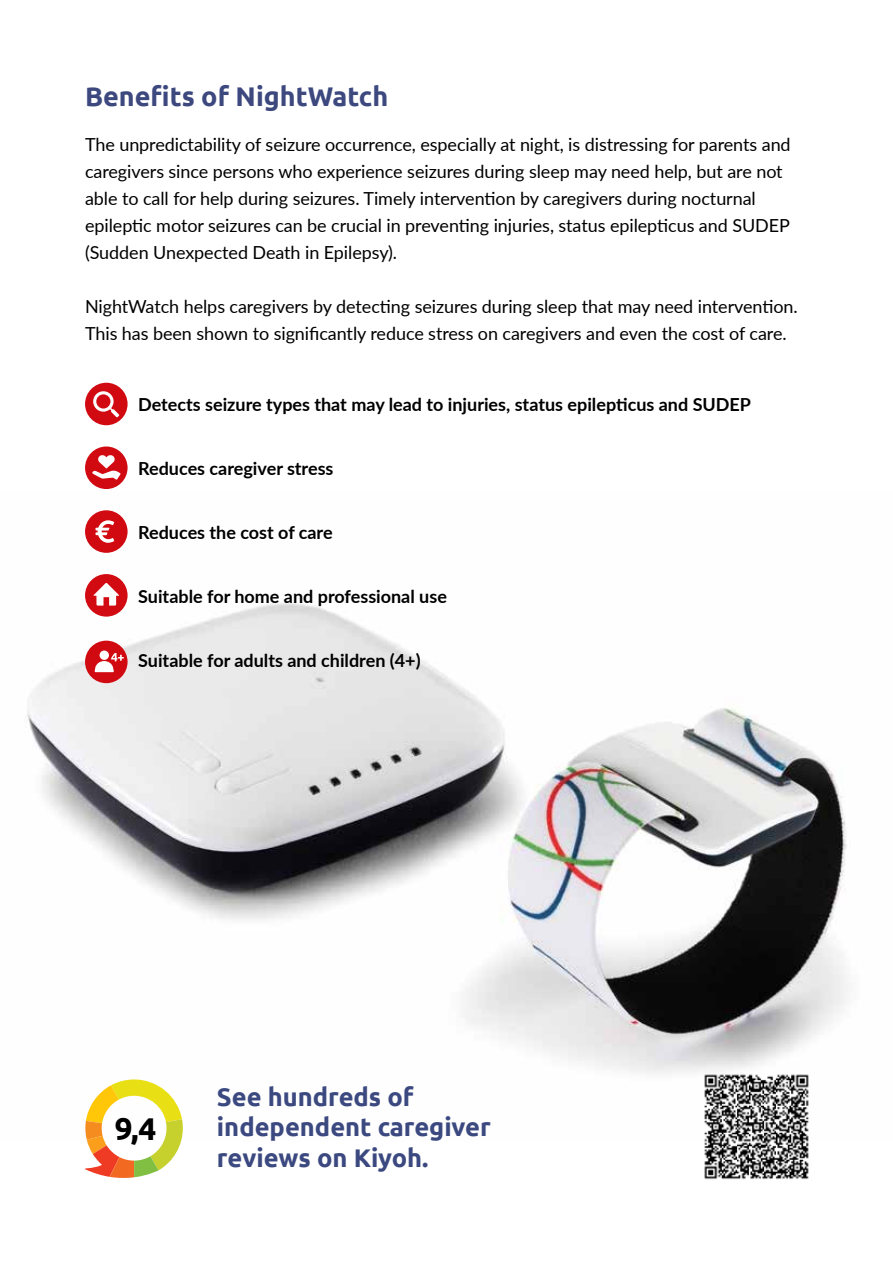
<style>
.page{position:relative;width:893px;height:1263px;background:#fff}
.page>*{position:absolute;margin:0;border:0;box-sizing:border-box;transform-origin:0 0}
.t1{font:700 31.5px "Ubuntu";color:#000}
.t2{font:700 27px "Ubuntu";color:#3c487e}
.t3{font:700 25.5px/30.6px "Ubuntu";color:#3b4980}
.t4{font:18px/27px "Lato";letter-spacing:-.005em;color:#000}
.t5{font:700 18px "Lato";color:#000}
</style>
<div class="page">
<img style="left:25px;top:510px;width:824px;height:564px">
<svg style="left:85px;top:1079px;width:98px;height:99px"></svg>
<div style="left:85px;top:574px;width:43px;height:43px;background:#d20a11;border-radius:50%"></div>
<svg style="left:93px;top:583px;width:26px;height:23px"></svg>
<div style="left:85px;top:510px;width:43px;height:43px;background:#d10a12;border-radius:50%"></div>
<svg style="left:95px;top:520px;width:19px;height:23px"></svg>
<div style="left:85px;top:446px;width:43px;height:43px;background:#d10a12;border-radius:50%"></div>
<svg style="left:92px;top:455px;width:29px;height:25px"></svg>
<div style="left:85px;top:383px;width:43px;height:42px;background:#d10a12;border-radius:50%"></div>
<svg style="left:93px;top:391px;width:26px;height:26px"></svg>
<img style="left:696px;top:1066px;width:120px;height:114px">
<div style="left:85px;top:641px;width:43px;height:42px;background:#d10a12;border-radius:50%"></div>
<svg style="left:100px;top:650px;width:9px;height:10px"></svg>
<svg style="left:95px;top:653px;width:29px;height:19px"></svg>
<h2 class="t2" style="left:85px;top:80px;width:305px">Benefits of NightWatch</h2>
<p class="t4" style="left:85px;top:130px;width:707px">The unpredictability of seizure occurrence, especially at night, is distressing for parents and caregivers since persons who experience seizures during sleep may need help, but are not able to call for help during seizures. Timely intervention by caregivers during nocturnal epileptic motor seizures can be crucial in preventing injuries, status epilepticus and SUDEP (Sudden Unexpected Death in Epilepsy).</p>
<p class="t4" style="left:85px;top:292px;width:714px">NightWatch helps caregivers by detecting seizures during sleep that may need intervention.<br>This has been shown to significantly reduce stress on caregivers and even the cost of care.</p>
<p class="t5" style="left:138px;top:392px;width:614px">Detects seizure types that may lead to injuries, status epilepticus and SUDEP</p>
<p class="t5" style="left:138px;top:455px;width:197px">Reduces caregiver stress</p>
<p class="t5" style="left:138px;top:519px;width:196px">Reduces the cost of care</p>
<p class="t5" style="left:138px;top:583px;width:310px">Suitable for home and professional use</p>
<p class="t5" style="left:138px;top:647px;width:284px">Suitable for adults and children (4+)</p>
<h1 class="t1" style="left:115px;top:1109px;width:43px">9,4</h1>
<h3 class="t3" style="left:217px;top:1081px;width:275px">See hundreds of independent caregiver reviews on Kiyoh.</h3>
</div>
